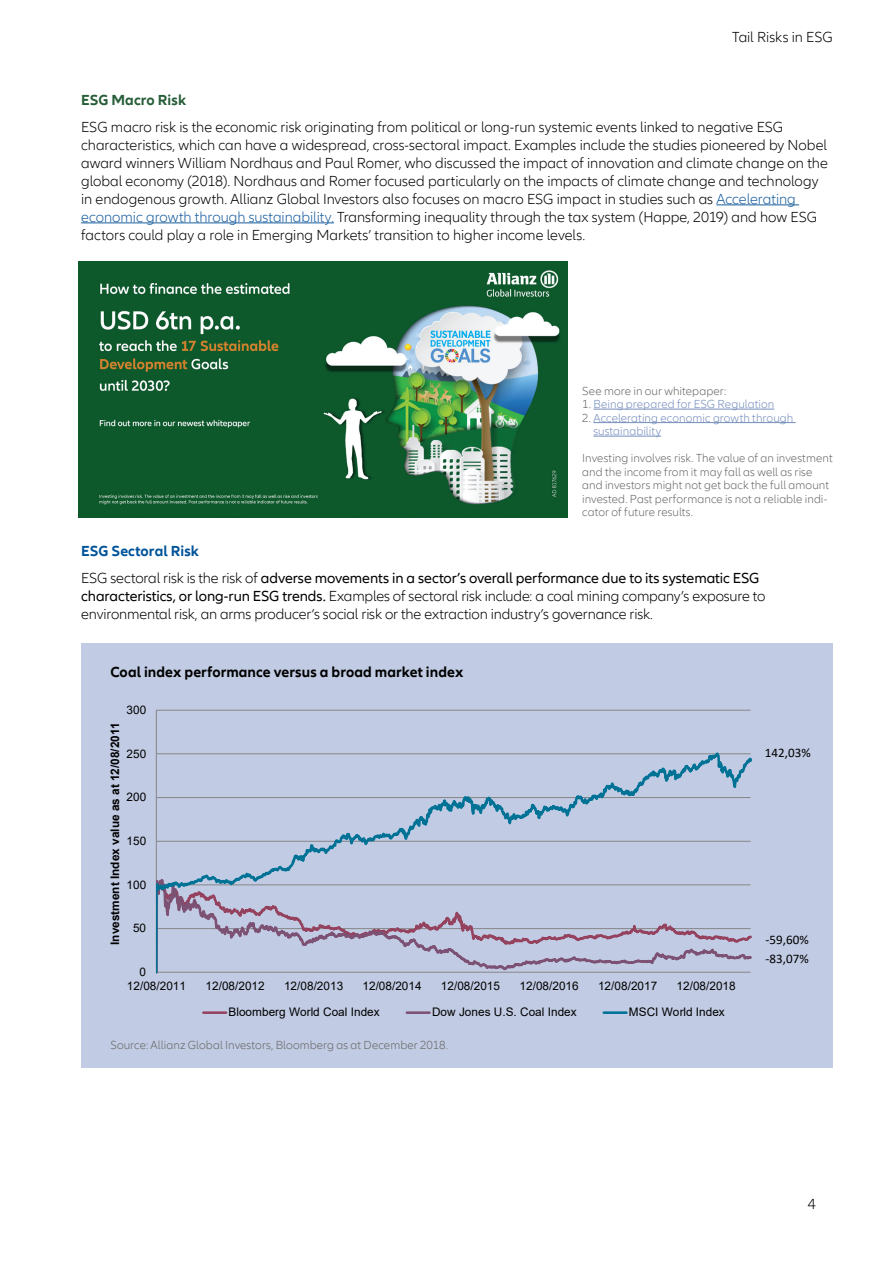
<style>
.page{position:relative;width:893px;height:1263px;background:#fff}
.page>*{position:absolute;margin:0;border:0;box-sizing:border-box;transform-origin:0 0}
._10_pt_Copy{font:300 15px/18px "Allianz Neo";letter-spacing:-.005em;color:#000}
._10_pt_black_Subhead{font:700 15px "Allianz Neo";letter-spacing:.005em;color:#000}
._10_pt_Blue_Subheadl{font:700 15px "Allianz Neo";letter-spacing:.005em;color:#015399}
._10_pt_Blue_Subheadl-2{font:700 15px "Allianz Neo";letter-spacing:.005em;color:#275d38}
.t1{font:13.05px/19.8px "Calibri";letter-spacing:.005em;color:#000}
.Legal_Disclaimer___7{font:300 12px/13.5px "Allianz Neo";letter-spacing:.005em;color:#666}
.Legal_Disclaimer___7-2{font:300 12px/13.5px "Allianz Neo";letter-spacing:.005em;color:#738cbd}
.t2{font:11.85px "Arial";color:#000}
.t3{font:700 11.85px "Arial";color:#000}
.s1{color:#175d9e}
.s2{color:#666}
.s3{font-weight:400}
</style>
<div class="page">
<hr style="left:716px;top:204px;width:83px;height:1px;background:#175d9e">
<hr style="left:81px;top:222px;width:253px;height:1px;background:#175d9e">
<hr style="left:593px;top:409px;width:181px;height:1px;background:#738cbd">
<hr style="left:593px;top:422px;width:203px;height:1px;background:#738cbd">
<hr style="left:593px;top:436px;width:68px;height:1px;background:#738cbd">
<img style="left:79px;top:262px;width:488px;height:255px">
<div style="left:81px;top:643px;width:752px;height:424px;background:#c1cbe3"></div>
<hr style="left:156px;top:710px;width:595px;height:1px;background:#868686">
<hr style="left:156px;top:710px;width:1px;height:262px;background:#868686">
<svg style="left:156px;top:741px;width:595px;height:232px"></svg>
<hr style="left:203px;top:1011px;width:23px;height:3px;background:#94425e">
<hr style="left:407px;top:1011px;width:23px;height:3px;background:#7c5173">
<hr style="left:604px;top:1011px;width:22px;height:3px;background:#007296">
<p class="_10_pt_Copy" style="left:732px;top:28px;width:102px">Tail Risks in ESG</p>
<p class="_10_pt_Blue_Subheadl-2" style="left:81px;top:92px;width:107px">ESG Macro Risk</p>
<p class="_10_pt_Copy" style="left:81px;top:118px;width:748px">ESG macro risk is the economic risk originating from political or long-run systemic events linked to negative ESG characteristics, which can have a widespread, cross-sectoral impact. Examples include the studies pioneered by Nobel award winners William Nordhaus and Paul Romer, who discussed the impact of innovation and climate change on the global economy (2018). Nordhaus and Romer focused particularly on the impacts of climate change and technology in endogenous growth. Allianz Global Investors also focuses on macro ESG impact in studies such as <span class="s1">Accelerating economic growth through sustainability.</span> Transforming inequality through the tax system (Happe, 2019) and how ESG factors could play a role in Emerging Markets’ transition to higher income levels.</p>
<p class="Legal_Disclaimer___7" style="left:582px;top:384px;width:146px">See more in our whitepaper:</p>
<p class="Legal_Disclaimer___7-2" style="left:582px;top:398px;width:194px"><span class="s2">1.</span> Being prepared for ESG Regulation</p>
<p class="Legal_Disclaimer___7-2" style="left:593px;top:411px;width:201px;text-indent:-11px"><span class="s2">2.</span> Accelerating economic growth through sustainability</p>
<p class="Legal_Disclaimer___7" style="left:582px;top:452px;width:252px">Investing involves risk. The value of an investment and the income from it may fall as well as rise and investors might not get back the full amount invested. Past performance is not a reliable indi&shy;cator of future results.</p>
<p class="_10_pt_Blue_Subheadl" style="left:81px;top:543px;width:119px">ESG Sectoral Risk</p>
<p class="_10_pt_Copy" style="left:81px;top:569px;width:686px">ESG sectoral risk is the risk of <span class="s3">adverse movements in a sector’s overall performance due to its systematic ESG characteristics, or long-run ESG trends.</span> Examples of sectoral risk include: a coal mining company’s exposure to environmental risk, an arms producer’s social risk or the extraction industry’s governance risk.</p>
<p class="_10_pt_black_Subhead" style="left:110px;top:663px;width:354px">Coal index performance versus a broad market index</p>
<p class="t2" style="left:126px;top:701px;width:21px">300</p>
<p class="t3" style="left:107px;top:945px;width:224px;rotate:-90deg">Investment Index value as at 12/08/2011</p>
<p class="t2" style="left:126px;top:745px;width:21px">250</p>
<p class="t2" style="left:126px;top:789px;width:21px">200</p>
<p class="t2" style="left:126px;top:832px;width:21px">150</p>
<p class="t2" style="left:126px;top:876px;width:21px">100</p>
<p class="t2" style="left:133px;top:920px;width:15px">50</p>
<p class="t2" style="left:140px;top:963px;width:8px">0</p>
<p class="t2" style="left:127px;top:978px;width:61px">12/08/2011</p>
<p class="t2" style="left:206px;top:978px;width:61px">12/08/2012</p>
<p class="t2" style="left:284px;top:978px;width:61px">12/08/2013</p>
<p class="t2" style="left:362px;top:978px;width:61px">12/08/2014</p>
<p class="t2" style="left:441px;top:978px;width:61px">12/08/2015</p>
<p class="t2" style="left:520px;top:978px;width:61px">12/08/2016</p>
<p class="t2" style="left:598px;top:978px;width:61px">12/08/2017</p>
<p class="t2" style="left:676px;top:978px;width:61px">12/08/2018</p>
<p class="t2" style="left:229px;top:1004px;width:153px">Bloomberg World Coal Index</p>
<p class="t2" style="left:432px;top:1004px;width:146px">Dow Jones U.S. Coal Index</p>
<p class="t2" style="left:629px;top:1004px;width:97px">MSCI World Index</p>
<p class="Legal_Disclaimer___7" style="left:110px;top:1038px;width:339px">Source: Allianz Global Investors, Bloomberg as at December 2018.</p>
<p class="t1" style="left:765px;top:742px;width:47px">142,03%</p>
<p class="t1" style="left:766px;top:929px;width:45px">-59,60% -83,07%</p>
<p class="_10_pt_Copy" style="left:808px;top:1196px;width:10px">4</p>
</div>
